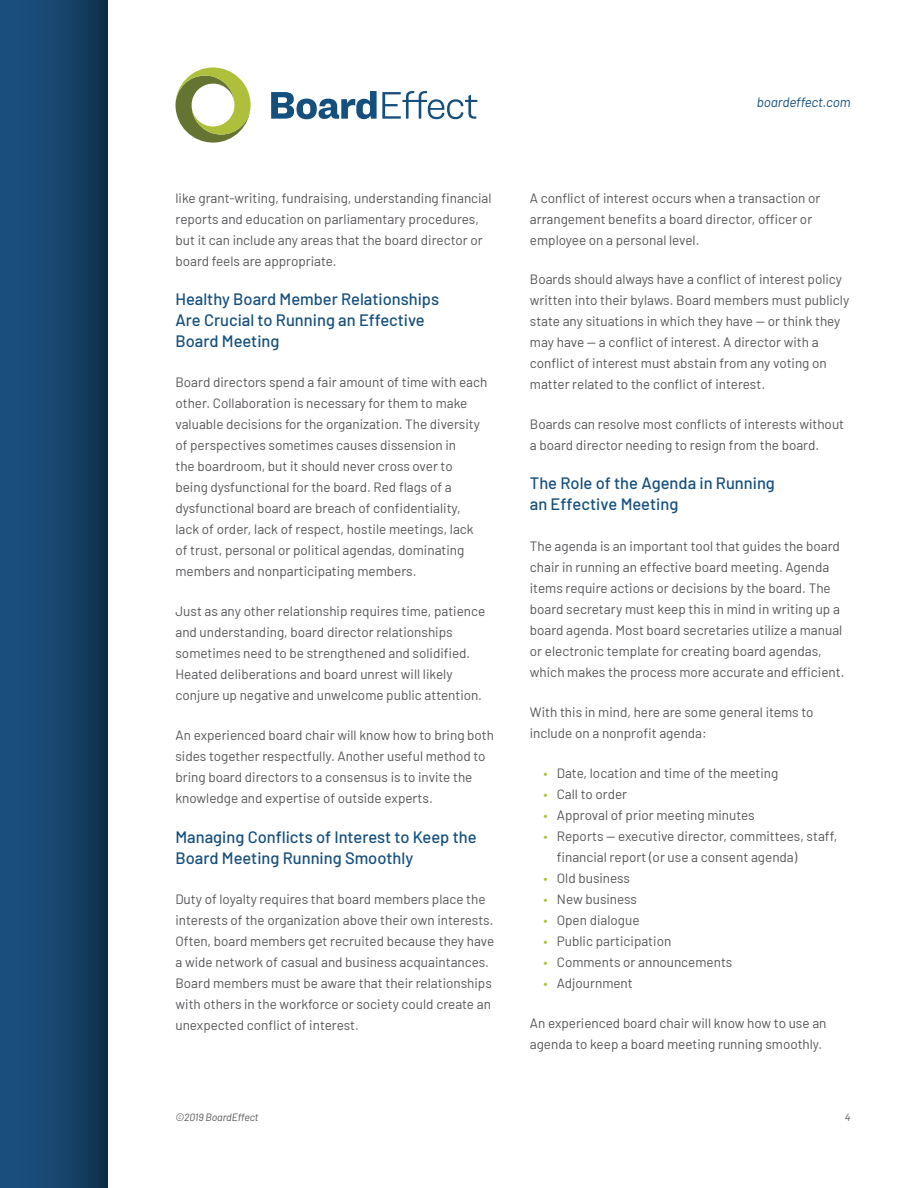
<style>
.page{position:relative;width:918px;height:1188px;background:#fff}
.page>*{position:absolute;margin:0;border:0;box-sizing:border-box;transform-origin:0 0}
.t1{font:500 16.5px/21px "Barlow";color:#154f7d}
.t2{font:13.5px/21px "Barlow";color:#575458}
.t3{font:italic 13.5px "Barlow";letter-spacing:-.01em;color:#154f7d}
.t4{font:italic 10.5px "Barlow";letter-spacing:-.01em;color:#575458}
.s1{color:#aec03b}
</style>
<div class="page">
<div style="left:0;top:0;width:108px;height:1188px;background:linear-gradient(to right,#1d5587,#103450)"></div>
<svg style="left:271px;top:91px;width:206px;height:28px"></svg>
<svg style="left:176px;top:68px;width:75px;height:75px"></svg>
<p class="t2" style="left:176px;top:186px;width:318px">like grant-writing, fundraising, understanding financial reports and education on parliamentary procedures, but it can include any areas that the board director or board feels are appropriate.</p>
<p class="t1" style="left:176px;top:288px;width:265px">Healthy Board Member Relationships<br>Are Crucial to Running an Effective<br>Board Meeting</p>
<p class="t2" style="left:176px;top:371px;width:314px">Board directors spend a fair amount of time with each other. Collaboration is necessary for them to make valuable decisions for the organization. The diversity of perspectives sometimes causes dissension in<br>the boardroom, but it should never cross over to being dysfunctional for the board. Red flags of a dysfunctional board are breach of confidentiality, lack of order, lack of respect, hostile meetings, lack of trust, personal or political agendas, dominating members and nonparticipating members.</p>
<p class="t2" style="left:176px;top:600px;width:311px">Just as any other relationship requires time, patience and understanding, board director relationships sometimes need to be strengthened and solidified.<br>Heated deliberations and board unrest will likely conjure up negative and unwelcome public attention.</p>
<p class="t2" style="left:176px;top:724px;width:320px">An experienced board chair will know how to bring both sides together respectfully. Another useful method to bring board directors to a consensus is to invite the knowledge and expertise of outside experts.</p>
<p class="t1" style="left:176px;top:825px;width:303px">Managing Conflicts of Interest to Keep the<br>Board Meeting Running Smoothly</p>
<p class="t2" style="left:176px;top:887px;width:320px">Duty of loyalty requires that board members place the interests of the organization above their own interests.<br>Often, board members get recruited because they have a wide network of casual and business acquaintances.<br>Board members must be aware that their relationships with others in the workforce or society could create an unexpected conflict of interest.</p>
<p class="t3" style="left:757px;top:93px;width:95px">boardeffect.com</p>
<p class="t2" style="left:530px;top:186px;width:292px">A conflict of interest occurs when a transaction or arrangement benefits a board director, officer or employee on a personal level.</p>
<p class="t2" style="left:530px;top:268px;width:321px">Boards should always have a conflict of interest policy written into their bylaws. Board members must publicly state any situations in which they have — or think they may have — a conflict of interest. A director with a conflict of interest must abstain from any voting on matter related to the conflict of interest.</p>
<p class="t2" style="left:530px;top:413px;width:316px">Boards can resolve most conflicts of interests without a board director needing to resign from the board.</p>
<p class="t1" style="left:530px;top:471px;width:247px">The Role of the Agenda in Running an Effective Meeting</p>
<p class="t2" style="left:530px;top:535px;width:316px">The agenda is an important tool that guides the board chair in running an effective board meeting. Agenda items require actions or decisions by the board. The board secretary must keep this in mind in writing up a board agenda. Most board secretaries utilize a manual or electronic template for creating board agendas, which makes the process more accurate and efficient.</p>
<p class="t2" style="left:530px;top:701px;width:285px">With this in mind, here are some general items to include on a nonprofit agenda:</p>
<p class="t2" style="left:543px;top:762px;width:236px"><span class="s1">•</span> Date, location and time of the meeting</p>
<p class="t2" style="left:543px;top:783px;width:85px"><span class="s1">•</span> Call to order</p>
<p class="t2" style="left:543px;top:804px;width:213px"><span class="s1">•</span> Approval of prior meeting minutes</p>
<p class="t2" style="left:557px;top:825px;width:282px;text-indent:-14px"><span class="s1">•</span> Reports — executive director, committees, staff, financial report (or use a consent agenda)</p>
<p class="t2" style="left:543px;top:867px;width:88px"><span class="s1">•</span> Old business</p>
<p class="t2" style="left:543px;top:888px;width:95px"><span class="s1">•</span> New business</p>
<p class="t2" style="left:543px;top:909px;width:98px"><span class="s1">•</span> Open dialogue</p>
<p class="t2" style="left:543px;top:930px;width:129px"><span class="s1">•</span> Public participation</p>
<p class="t2" style="left:543px;top:951px;width:191px"><span class="s1">•</span> Comments or announcements</p>
<p class="t2" style="left:543px;top:972px;width:91px"><span class="s1">•</span> Adjournment</p>
<p class="t2" style="left:530px;top:1012px;width:298px">An experienced board chair will know how to use an agenda to keep a board meeting running smoothly.</p>
<p class="t4" style="left:176px;top:1110px;width:85px">©2019 BoardEffect</p>
<p class="t4" style="left:845px;top:1110px;width:7px">4</p>
</div>
